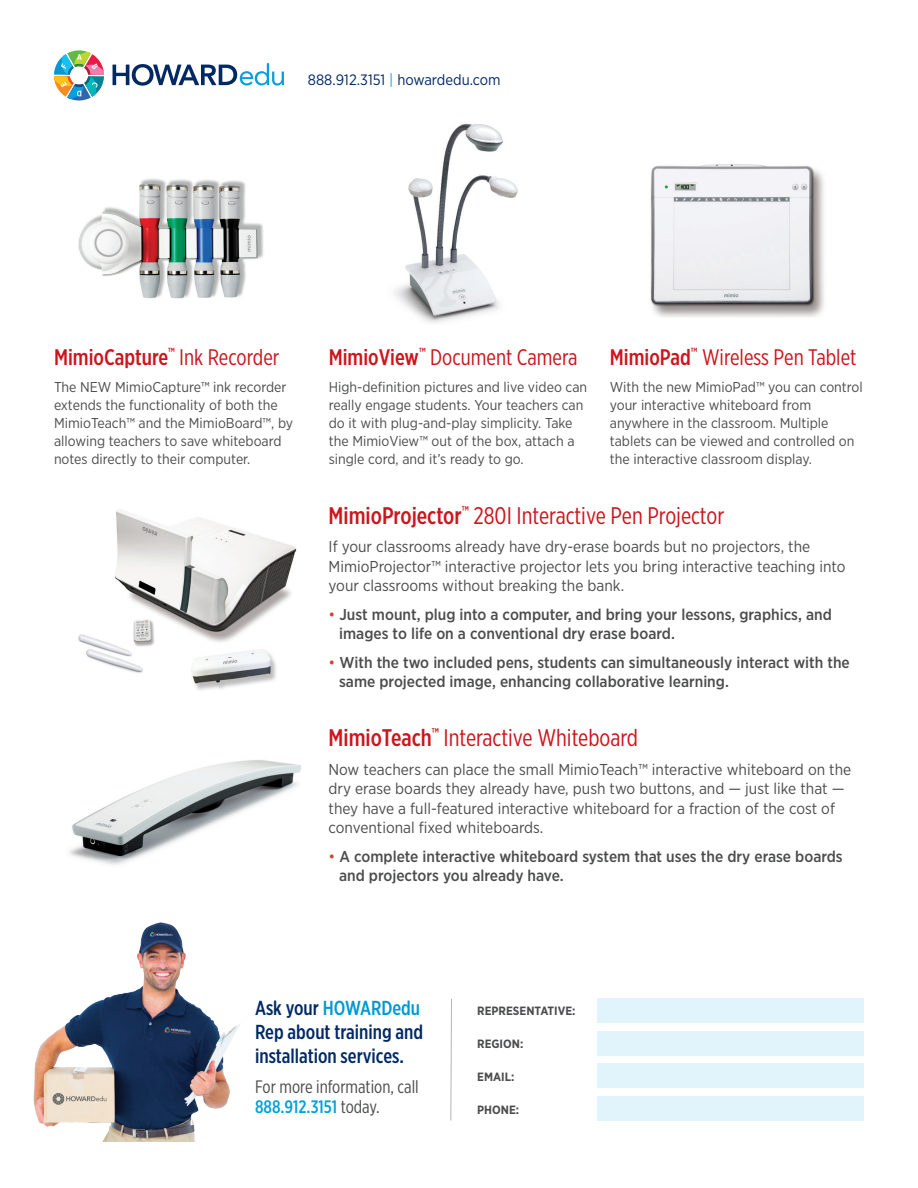
<style>
.page{position:relative;width:918px;height:1188px;background:#fff}
.page>*{position:absolute;margin:0;border:0;box-sizing:border-box;transform-origin:0 0}
.t1{font:24px "Gotham X Narrow";color:#cd151d}
.t2{font:22.5px "Gotham X Narrow";color:#cd151d}
.t3{font:500 22.5px "Gotham X Narrow";color:#cd151d}
.t4{font:500 20.25px/24px "Gotham X Narrow";color:#002964}
.t5{font:18px/19.5px "Gotham X Narrow";color:#4b4c4d}
.t6{font:15.75px/19.5px "Gotham Narrow";color:#4b4c4d}
.t7{font:500 15.75px/19.5px "Gotham Narrow";color:#4b4c4d}
.t8{font:15px "Gotham Narrow";color:#002964}
.t9{font:14.25px/18px "Gotham Narrow";color:#4b4c4d}
.t10{font:700 12px "Gotham Narrow";color:#4b4c4d}
.s1{color:#069edb}
.s2{font-weight:400}
.s3{font-weight:500}
.s4{font-weight:400;color:#d4432e}
.s5{color:#0099d1}
.s6{font-weight:500;color:#00a2d7}
</style>
<div class="page">
<svg style="left:113px;top:63px;width:171px;height:23px"></svg>
<svg style="left:54px;top:50px;width:50px;height:51px"></svg>
<div style="left:597px;top:999px;width:267px;height:24px;background:#e1f4fc"></div>
<div style="left:597px;top:1031px;width:267px;height:24px;background:#e1f4fc"></div>
<div style="left:597px;top:1064px;width:267px;height:24px;background:#e1f4fc"></div>
<div style="left:597px;top:1096px;width:267px;height:25px;background:#e1f4fc"></div>
<img style="left:33px;top:922px;width:207px;height:219px">
<svg style="left:450px;top:999px;width:2px;height:122px"></svg>
<img style="left:78px;top:178px;width:186px;height:121px">
<img style="left:394px;top:123px;width:124px;height:200px">
<img style="left:650px;top:164px;width:174px;height:153px">
<img style="left:78px;top:510px;width:219px;height:180px">
<img style="left:69px;top:760px;width:232px;height:105px">
<p class="t8" style="left:308px;top:70px;width:194px">888.912.3151 <span class="s1">|</span> howardedu.com</p>
<h2 class="t3" style="left:54px;top:343px;width:227px">MimioCapture<sup>™</sup> <span class="s2">Ink Recorder</span></h2>
<p class="t9" style="left:54px;top:377px;width:241px">The NEW MimioCapture™ ink recorder extends the functionality of both the MimioTeach™ and the MimioBoard™, by allowing teachers to save whiteboard notes directly to their computer.</p>
<h2 class="t2" style="left:610px;top:343px;width:248px"><span class="s3">MimioPad</span><sup>™</sup> Wireless Pen Tablet</h2>
<p class="t9" style="left:610px;top:377px;width:254px">With the new MimioPad™ you can control your interactive whiteboard from anywhere in the classroom. Multiple tablets can be viewed and controlled on the interactive classroom display.</p>
<h1 class="t1" style="left:329px;top:501px;width:397px"><span class="s3">MimioProjector</span><sup>™</sup> 280I Interactive Pen Projector</h1>
<p class="t6" style="left:329px;top:536px;width:518px">If your classrooms already have dry-erase boards but no projectors, the<br>MimioProjector™ interactive projector lets you bring interactive teaching into your classrooms without breaking the bank.</p>
<p class="t7" style="left:339px;top:604px;width:494px;text-indent:-11px"><span class="s4">•</span> Just mount, plug into a computer, and bring your lessons, graphics, and images to life on a conventional dry erase board.</p>
<p class="t7" style="left:339px;top:652px;width:512px;text-indent:-11px"><span class="s4">•</span> With the two included pens, students can simultaneously interact with the same projected image, enhancing collaborative learning.</p>
<h1 class="t1" style="left:329px;top:724px;width:311px"><span class="s3">MimioTeach</span><sup>™</sup> Interactive Whiteboard</h1>
<p class="t6" style="left:329px;top:759px;width:524px">Now teachers can place the small MimioTeach™ interactive whiteboard on the dry erase boards they already have, push two buttons, and — just like that — they have a full-featured interactive whiteboard for a fraction of the cost of conventional fixed whiteboards.</p>
<p class="t7" style="left:339px;top:846px;width:505px;text-indent:-11px"><span class="s4">•</span> A complete interactive whiteboard system that uses the dry erase boards and projectors you already have.</p>
<h2 class="t2" style="left:329px;top:343px;width:250px"><span class="s3">MimioView</span><sup>™</sup> Document Camera</h2>
<p class="t9" style="left:329px;top:377px;width:260px">High-definition pictures and live video can really engage students. Your teachers can do it with plug-and-play simplicity. Take the MimioView™ out of the box, attach a single cord, and it’s ready to go.</p>
<h3 class="t4" style="left:255px;top:996px;width:170px">Ask your <span class="s5">HOWARDedu<br></span>Rep about training and installation services.</h3>
<p class="t5" style="left:255px;top:1077px;width:165px">For more information, call<br><span class="s6">888.912.3151</span> today.</p>
<p class="t10" style="left:477px;top:1003px;width:100px">REPRESENTATIVE:</p>
<p class="t10" style="left:477px;top:1036px;width:48px">REGION:</p>
<p class="t10" style="left:477px;top:1069px;width:39px">EMAIL:</p>
<p class="t10" style="left:477px;top:1102px;width:43px">PHONE:</p>
</div>
